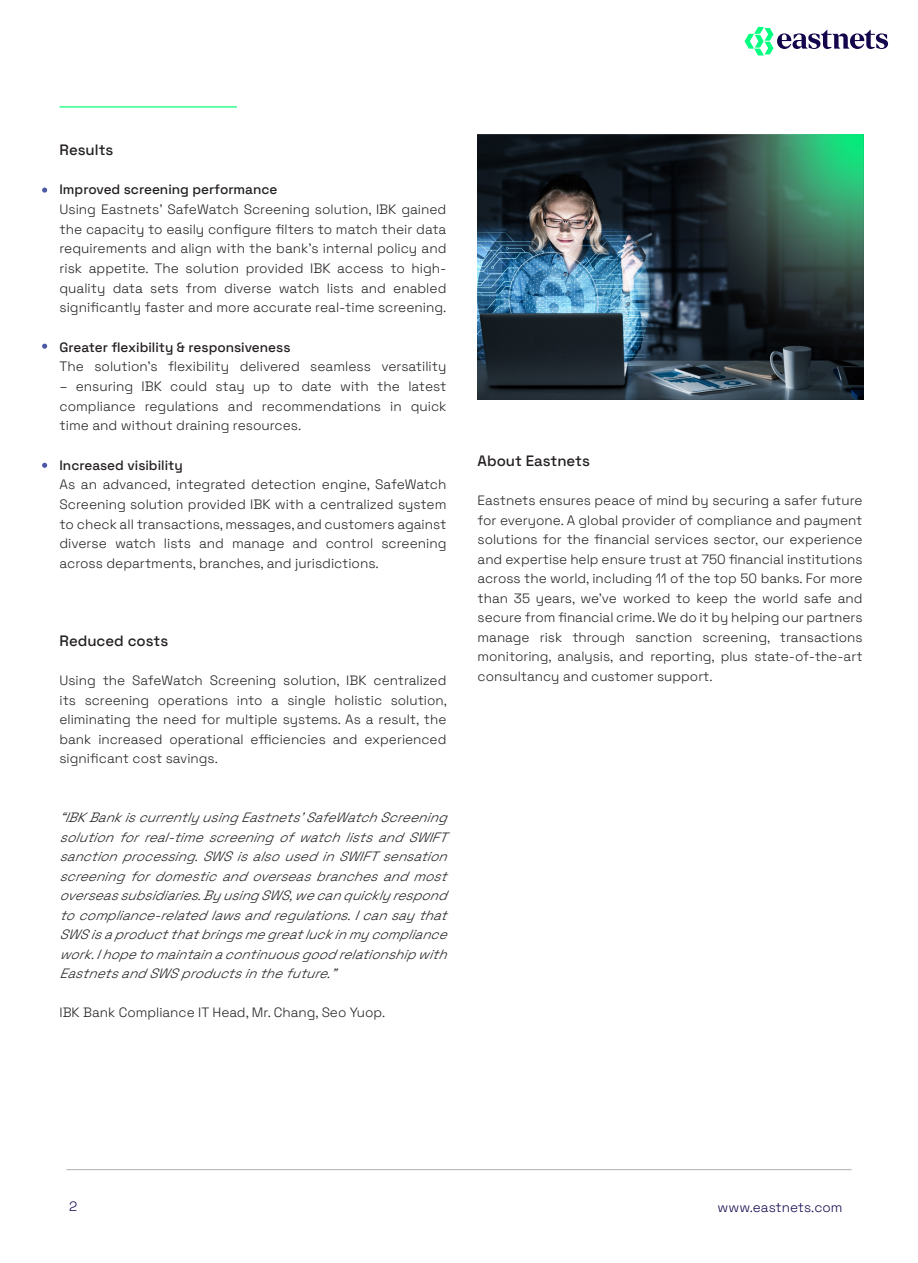
<style>
.page{position:relative;width:918px;height:1263px;background:#fff}
.page>*{position:absolute;margin:0;border:0;box-sizing:border-box;transform-origin:0 0}
.t1{font:500 15px "Space Grotesk";color:#231f20}
.t2{font:300 13.65px/19.6px "Space Grotesk";color:#231f20;text-align:justify}
.t3{font:500 13.65px "Space Grotesk";color:#231f20}
.t4{font:300 13.5px/19.5px "Space Grotesk";color:#231f20;text-align:justify}
.t5{font:italic 300 13.5px/19.5px "Space Grotesk";color:#231f20;text-align:justify}
.t6{font:300 13.5px "Space Grotesk";color:#14044c}
.s1{font-size:13.65px}
</style>
<div class="page">
<hr style="left:66px;top:1169px;width:786px;height:1px;background:#b0b0b0">
<hr style="left:60px;top:106px;width:177px;height:2px;background:#03ff75">
<svg style="left:745px;top:27px;width:143px;height:29px"></svg>
<img style="left:478px;top:135px;width:386px;height:264px">
<svg style="left:42px;top:188px;width:5px;height:5px"></svg>
<svg style="left:42px;top:344px;width:5px;height:5px"></svg>
<svg style="left:42px;top:463px;width:5px;height:5px"></svg>
<p class="t1" style="left:60px;top:139px;width:55px">Results</p>
<p class="t3" style="left:60px;top:180px;width:220px">Improved screening performance</p>
<p class="t2" style="left:60px;top:199px;width:388px">Using Eastnets’ SafeWatch Screening solution, IBK gained the capacity to easily configure filters to match their data requirements and align with the bank’s internal policy and risk appetite. The solution provided IBK access to high&shy;quality data sets from diverse watch lists and enabled significantly faster and more accurate real-time screening.</p>
<p class="t3" style="left:60px;top:337px;width:232px">Greater flexibility &amp; responsiveness</p>
<p class="t2" style="left:60px;top:356px;width:388px">The solution’s flexibility delivered seamless versatility</p>
<p class="t2" style="left:60px;top:376px;width:388px">– ensuring IBK could stay up to date with the latest compliance regulations and recommendations in quick time and without draining resources.</p>
<p class="t3" style="left:60px;top:455px;width:125px">Increased visibility</p>
<p class="t2" style="left:60px;top:474px;width:388px">As an advanced, integrated detection engine, SafeWatch Screening solution provided IBK with a centralized system to check all transactions, messages, and customers against diverse watch lists and manage and control screening across departments, branches, and jurisdictions.</p>
<p class="t1" style="left:60px;top:630px;width:110px">Reduced costs</p>
<p class="t4" style="left:60px;top:670px;width:389px">Using the SafeWatch <span class="s1">Screening solution</span>, IBK centralized its screening operations into a single holistic solution, eliminating the need for multiple systems. As a result, the bank increased operational efficiencies and experienced significant cost savings.</p>
<p class="t5" style="left:60px;top:807px;width:396px">“IBKBankiscurrentlyusingEastnets’SafeWatch<span class="s1">Screening solution</span> forreal-timescreeningofwatchlistsandSWIFT sanctionprocessing.SWSisalsousedinSWIFTsensation screeningfordomesticandoverseasbranchesandmost overseassubsidiaries.ByusingSWS,wecanquicklyrespond tocompliance-relatedlawsandregulations.Icansaythat SWSisaproductthatbringsmegreatluckinmycompliance work.Ihopetomaintainacontinuousgoodrelationshipwith EastnetsandSWSproductsinthefuture.”</p>
<p class="t4" style="left:60px;top:1002px;width:327px">IBK Bank Compliance IT Head, Mr. Chang, Seo Yuop.</p>
<p class="t1" style="left:478px;top:450px;width:114px">About Eastnets</p>
<p class="t4" style="left:478px;top:490px;width:386px">Eastnets ensures peace of mind by securing a safer future for everyone. A global provider of compliance and payment solutions for the financial services sector, our experience and expertise help ensure trust at 750 financial institutions across the world, including 11 of the top 50 banks. For more than 35 years, we’ve worked to keep the world safe and secure from financial crime. We do it by helping our partners manage risk through sanction screening, transactions monitoring, analysis, and reporting, plus state-of-the-art consultancy and customer support.</p>
<p class="t6" style="left:69px;top:1196px;width:10px">2</p>
<p class="t6" style="left:718px;top:1198px;width:126px">www.eastnets.com</p>
</div>
